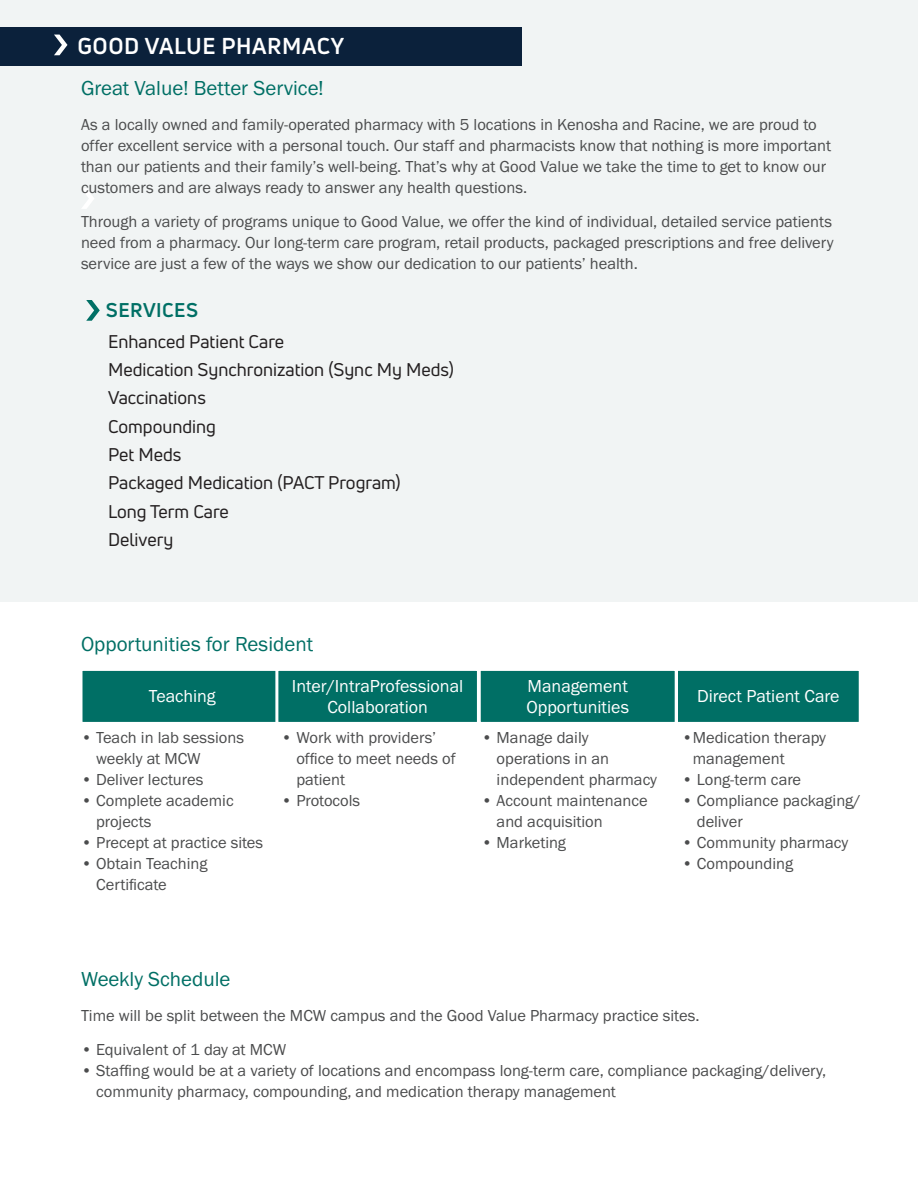
<style>
.page{position:relative;width:918px;height:1188px;background:#fff}
.page>*{position:absolute;margin:0;border:0;box-sizing:border-box;transform-origin:0 0}
.t1{font:700 22.5px "Uni Neue";letter-spacing:.025em;color:#fff}
.t2{font:21px "Franklin Gothic URW Boo";color:#006f65}
.t3{font:700 19.5px "Uni Neue";letter-spacing:.025em;color:#006f65}
.t4{font:18px "Uni Neue";color:#231f20}
.t5{font:18px/21.6px "Franklin Gothic URW Boo";color:#fff;text-align:center}
.t6{font:16.5px/21px "Franklin Gothic URW Boo";color:#4b4c4d}
</style>
<div class="page">
<div style="left:0;top:0;width:918px;height:602px;background:#f1f4f4"></div>
<div style="left:0;top:27px;width:522px;height:39px;background:#0b213b"></div>
<svg style="left:54px;top:35px;width:13px;height:20px"></svg>
<svg style="left:82px;top:188px;width:12px;height:21px"></svg>
<svg style="left:86px;top:300px;width:14px;height:21px"></svg>
<div style="left:81px;top:669px;width:203px;height:54px;background:#006f65"></div>
<div style="left:80px;top:668px;width:205px;height:57px;border:3px solid #fff"></div>
<div style="left:277px;top:669px;width:201px;height:54px;background:#006f65"></div>
<div style="left:275px;top:668px;width:205px;height:57px;border:3px solid #fff"></div>
<div style="left:479px;top:669px;width:197px;height:54px;background:#006f65"></div>
<div style="left:478px;top:668px;width:200px;height:57px;border:3px solid #fff"></div>
<div style="left:676px;top:669px;width:184px;height:54px;background:#006f65"></div>
<div style="left:675px;top:668px;width:187px;height:57px;border:3px solid #fff"></div>
<p class="t1" style="left:77px;top:32px;width:268px">GOOD VALUE PHARMACY</p>
<p class="t2" style="left:81px;top:75px;width:244px">Great Value! Better Service!</p>
<p class="t6" style="left:81px;top:113px;width:752px">As a locally owned and family-operated pharmacy with 5 locations in Kenosha and Racine, we are proud to offer excellent service with a personal touch. Our staff and pharmacists know that nothing is more important than our patients and their family’s well-being. That’s why at Good Value we take the time to get to know our customers and are always ready to answer any health questions.</p>
<p class="t6" style="left:81px;top:211px;width:754px;text-align:justify">Through a variety of programs unique to Good Value, we offer the kind of individual, detailed service patients need from a pharmacy. Our long-term care program, retail products, packaged prescriptions and free delivery service are just a few of the ways we show our dedication to our patients’ health.</p>
<p class="t3" style="left:106px;top:297px;width:94px">SERVICES</p>
<p class="t4" style="left:108px;top:330px;width:178px">Enhanced Patient Care</p>
<p class="t4" style="left:108px;top:358px;width:347px">Medication Synchronization (Sync My Meds)</p>
<p class="t4" style="left:108px;top:387px;width:99px">Vaccinations</p>
<p class="t4" style="left:108px;top:415px;width:109px">Compounding</p>
<p class="t4" style="left:108px;top:443px;width:75px">Pet Meds</p>
<p class="t4" style="left:108px;top:472px;width:294px">Packaged Medication (PACT Program)</p>
<p class="t4" style="left:108px;top:500px;width:122px">Long Term Care</p>
<p class="t4" style="left:108px;top:528px;width:67px">Delivery</p>
<p class="t2" style="left:81px;top:631px;width:234px">Opportunities for Resident</p>
<p class="t5" style="left:149px;top:685px;width:68px">Teaching</p>
<p class="t5" style="left:292px;top:674px;width:173px">Inter/IntraProfessional<br>Collaboration</p>
<p class="t5" style="left:526px;top:674px;width:104px;text-align:left">Management<br>Opportunities</p>
<p class="t5" style="left:697px;top:685px;width:144px">Direct Patient Care</p>
<p class="t6" style="left:96px;top:727px;width:150px;text-indent:-15px">• Teach in lab sessions weekly at MCW</p>
<p class="t6" style="left:81px;top:769px;width:124px">• Deliver lectures</p>
<p class="t6" style="left:96px;top:790px;width:139px;text-indent:-15px">• Complete academic projects</p>
<p class="t6" style="left:81px;top:832px;width:184px">• Precept at practice sites</p>
<p class="t6" style="left:96px;top:853px;width:113px;text-indent:-15px">• Obtain Teaching<br>Certificate</p>
<p class="t6" style="left:296px;top:727px;width:161px;text-indent:-15px">• Work with providers’ office to meet needs of patient</p>
<p class="t6" style="left:281px;top:790px;width:81px">• Protocols</p>
<p class="t6" style="left:497px;top:727px;width:162px;text-indent:-15px">• Manage daily operations in an independent pharmacy</p>
<p class="t6" style="left:497px;top:790px;width:153px;text-indent:-15px">• Account maintenance and acquisition</p>
<p class="t6" style="left:482px;top:832px;width:86px">• Marketing</p>
<p class="t6" style="left:693px;top:727px;width:135px;text-indent:-11px">•Medication therapy management</p>
<p class="t6" style="left:682px;top:769px;width:121px">• Long-term care</p>
<p class="t6" style="left:697px;top:790px;width:165px;text-indent:-15px">• Compliance packaging/ deliver</p>
<p class="t6" style="left:682px;top:832px;width:168px">• Community pharmacy</p>
<p class="t6" style="left:682px;top:853px;width:113px">• Compounding</p>
<p class="t2" style="left:81px;top:966px;width:151px">Weekly Schedule</p>
<p class="t6" style="left:81px;top:1004px;width:620px">Time will be split between the MCW campus and the Good Value Pharmacy practice sites.</p>
<p class="t6" style="left:81px;top:1039px;width:207px">• Equivalent of 1 day at MCW</p>
<p class="t6" style="left:96px;top:1060px;width:732px;text-indent:-15px">• Staffing would be at a variety of locations and encompass long-term care, compliance packaging/delivery, community pharmacy, compounding, and medication therapy management</p>
</div>
